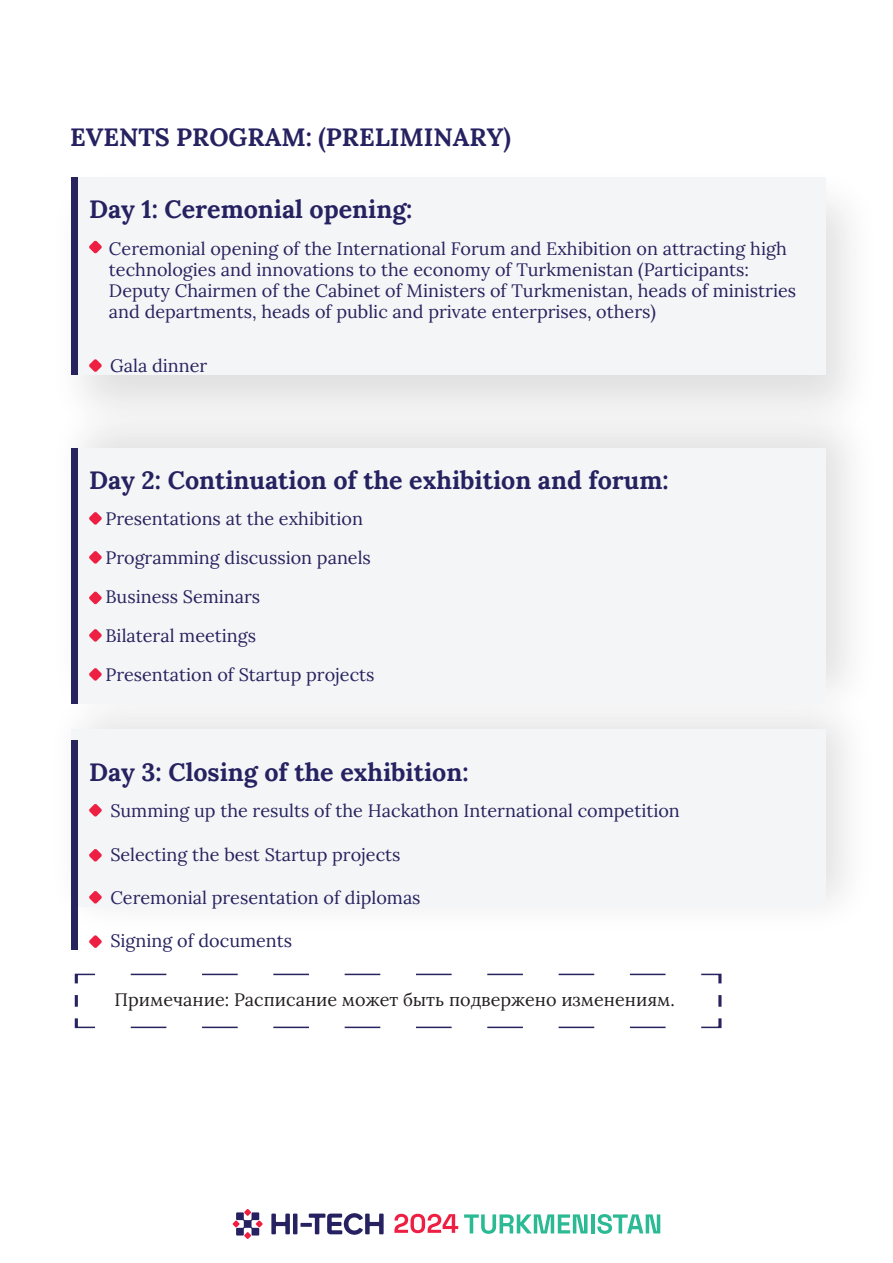
<style>
.page{position:relative;width:893px;height:1263px;background:#fff}
.page>*{position:absolute;margin:0;border:0;box-sizing:border-box;transform-origin:0 0}
.t1{font:700 25.05px "Lora";color:#262261}
.t2{font:18px/39px "Lora";color:#27235f}
.t3{font:18px "Lora";color:#231f20}
</style>
<div class="page">
<img style="left:81px;top:177px;width:769px;height:204px">
<img style="left:66px;top:671px;width:795px;height:236px">
<div style="left:244px;top:1232px;width:7px;height:7px;background:#ed2043;border-radius:3px"></div>
<svg style="left:256px;top:1220px;width:7px;height:7px"></svg>
<svg style="left:244px;top:1209px;width:7px;height:7px"></svg>
<div style="left:233px;top:1220px;width:7px;height:7px;background:#ed2043;border-radius:3px"></div>
<svg style="left:236px;top:1212px;width:23px;height:23px"></svg>
<svg style="left:271px;top:1213px;width:19px;height:21px"></svg>
<hr style="left:293px;top:1213px;width:4px;height:21px;background:#262261">
<svg style="left:300px;top:1223px;width:12px;height:4px"></svg>
<svg style="left:309px;top:1213px;width:75px;height:22px"></svg>
<svg style="left:394px;top:1214px;width:64px;height:19px"></svg>
<svg style="left:464px;top:1214px;width:123px;height:20px"></svg>
<hr style="left:591px;top:1214px;width:4px;height:19px;background:#2cba94">
<svg style="left:597px;top:1214px;width:63px;height:20px"></svg>
<div style="left:71px;top:177px;width:754px;height:198px;background:#f4f5f6"></div>
<div style="left:71px;top:177px;width:7px;height:198px;background:#27235f"></div>
<svg style="left:89px;top:241px;width:13px;height:12px"></svg>
<svg style="left:89px;top:359px;width:13px;height:13px"></svg>
<div style="left:71px;top:448px;width:754px;height:255px;background:#f4f5f6"></div>
<div style="left:71px;top:448px;width:7px;height:255px;background:#27235f"></div>
<svg style="left:89px;top:512px;width:13px;height:13px"></svg>
<svg style="left:89px;top:551px;width:13px;height:13px"></svg>
<svg style="left:89px;top:591px;width:13px;height:13px"></svg>
<svg style="left:89px;top:629px;width:13px;height:13px"></svg>
<svg style="left:89px;top:668px;width:13px;height:13px"></svg>
<div style="left:71px;top:729px;width:754px;height:178px;background:#f4f5f6"></div>
<div style="left:71px;top:740px;width:7px;height:210px;background:#27235f"></div>
<svg style="left:89px;top:804px;width:13px;height:13px"></svg>
<svg style="left:89px;top:849px;width:13px;height:13px"></svg>
<svg style="left:89px;top:891px;width:13px;height:13px"></svg>
<svg style="left:130px;top:1026px;width:536px;height:2px"></svg>
<svg style="left:74px;top:1018px;width:22px;height:11px"></svg>
<svg style="left:74px;top:973px;width:22px;height:34px"></svg>
<svg style="left:131px;top:973px;width:535px;height:2px"></svg>
<svg style="left:701px;top:973px;width:21px;height:11px"></svg>
<svg style="left:701px;top:995px;width:21px;height:34px"></svg>
<svg style="left:89px;top:935px;width:13px;height:13px"></svg>
<h1 class="t1" style="left:70px;top:116px;width:442px">EVENTS PROGRAM: (PRELIMINARY)</h1>
<h1 class="t1" style="left:89px;top:188px;width:325px">Day 1: Ceremonial opening:</h1>
<p class="t2" style="left:109px;top:237px;width:689px;line-height:21px">Ceremonial opening of the International Forum and Exhibition on attracting high technologies and innovations to the economy of Turkmenistan (Participants:<br>Deputy Chairmen of the Cabinet of Ministers of Turkmenistan, heads of ministries and departments, heads of public and private enterprises, others)</p>
<p class="t2" style="left:110px;top:345px;width:99px">Gala dinner</p>
<h1 class="t1" style="left:89px;top:460px;width:581px">Day 2: Continuation of the exhibition and forum:</h1>
<p class="t2" style="left:105px;top:498px;width:271px">Presentations at the exhibition<br>Programming discussion panels<br>Business Seminars<br>Bilateral meetings<br>Presentation of Startup projects</p>
<h1 class="t1" style="left:89px;top:752px;width:381px">Day 3: Closing of the exhibition:</h1>
<p class="t2" style="left:110px;top:790px;width:571px">Summing up the results of the Hackathon International competition</p>
<p class="t2" style="left:110px;top:833px;width:292px">Selecting the best Startup projects</p>
<p class="t2" style="left:110px;top:877px;width:312px">Ceremonial presentation of diplomas</p>
<p class="t2" style="left:110px;top:920px;width:183px">Signing of documents</p>
<p class="t3" style="left:114px;top:986px;width:562px">Примечание: Расписание может быть подвержено изменениям.</p>
</div>
